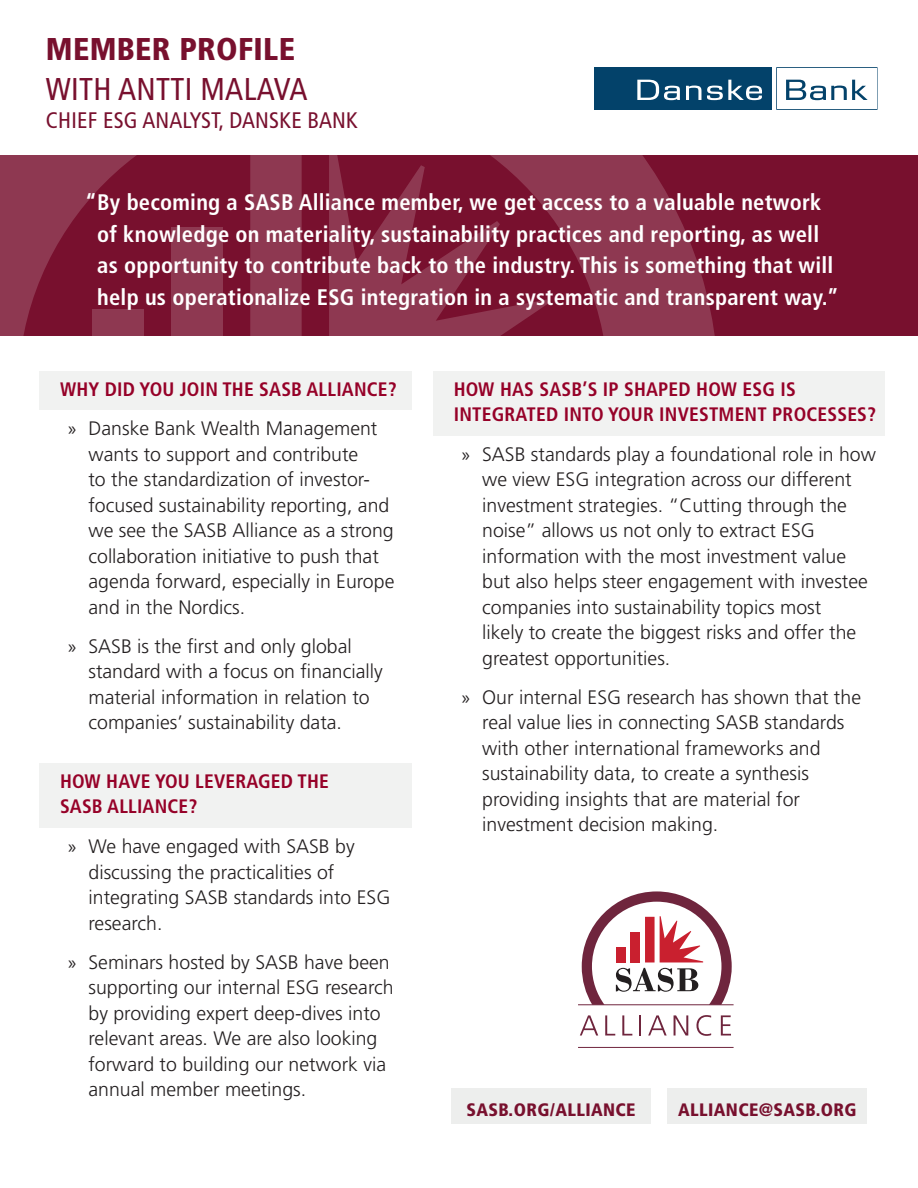
<style>
.page{position:relative;width:918px;height:1188px;background:#fff}
.page>*{position:absolute;margin:0;border:0;box-sizing:border-box;transform-origin:0 0}
.t1{font:condensed 31.5px "Frutiger LT Std";letter-spacing:.01em;color:#78102e}
.t2{font:900 condensed 31.5px "Frutiger LT Std";letter-spacing:.01em;color:#78102e}
.t3{font:700 condensed 22.5px/31.5px "Frutiger LT Std";letter-spacing:.01em;color:#fff}
.t4{font:condensed 22.5px "Frutiger LT Std";letter-spacing:.01em;color:#78102e}
.t5{font:300 19.5px/25.5px "Frutiger LT Std";color:#231f20}
.Subtitle{font:700 condensed 19.5px/25.5px "Frutiger LT Std";letter-spacing:.01em;color:#960128}
.t6{font:900 condensed 18px "Frutiger LT Std";letter-spacing:.02em;color:#78102e}
.s1{font-family:"Myriad Pro";font-weight:400}
</style>
<div class="page">
<div style="left:0;top:156px;width:918px;height:180px;background:#78102e"></div>
<svg style="left:0;top:155px;width:719px;height:181px;fill:#8e3851"></svg>
<div style="left:40px;top:371px;width:372px;height:39px;background:#f1f2f1"></div>
<div style="left:40px;top:763px;width:372px;height:65px;background:#f1f2f1"></div>
<div style="left:595px;top:67px;width:177px;height:43px;background:#03426a"></div>
<svg style="left:637px;top:80px;width:43px;height:20px"></svg>
<svg style="left:686px;top:86px;width:15px;height:14px"></svg>
<svg style="left:707px;top:80px;width:55px;height:20px"></svg>
<svg style="left:776px;top:67px;width:102px;height:43px"></svg>
<div style="left:451px;top:1088px;width:200px;height:36px;background:#edeeed"></div>
<div style="left:668px;top:1088px;width:199px;height:36px;background:#edeeed"></div>
<svg style="left:580px;top:1015px;width:18px;height:21px"></svg>
<svg style="left:605px;top:1015px;width:10px;height:21px"></svg>
<svg style="left:622px;top:1015px;width:10px;height:21px"></svg>
<hr style="left:639px;top:1015px;width:2px;height:21px;background:#6f253d">
<svg style="left:648px;top:1015px;width:19px;height:21px"></svg>
<svg style="left:674px;top:1015px;width:14px;height:21px"></svg>
<svg style="left:696px;top:1015px;width:15px;height:21px"></svg>
<svg style="left:721px;top:1015px;width:10px;height:21px"></svg>
<svg style="left:582px;top:891px;width:150px;height:113px"></svg>
<hr style="left:578px;top:1004px;width:156px;height:1px;background:#6f253d">
<hr style="left:578px;top:1047px;width:156px;height:1px;background:#6f253d">
<div style="left:433px;top:371px;width:452px;height:64px;background:#f1f2f1"></div>
<p class="t2" style="left:46px;top:30px;width:251px">MEMBER PROFILE</p>
<p class="t1" style="left:46px;top:71px;width:263px">WITH ANTTI MALAVA</p>
<p class="t4" style="left:46px;top:107px;width:314px">CHIEF ESG ANALYST, DANSKE BANK</p>
<p class="t3" style="left:97px;top:187px;width:743px;text-indent:-12px">“By becoming a SASB Alliance member, we get access to a valuable network of knowledge on materiality, sustainability practices and reporting, as well as opportunity to contribute back to the industry. This is something that will help us operationalize ESG integration in a systematic and transparent way.”</p>
<p class="Subtitle" style="left:60px;top:376px;width:338px">WHY DID YOU JOIN THE SASB ALLIANCE?</p>
<p class="t5" style="left:88px;top:416px;width:307px;text-indent:-20px"><span class="s1">»</span> Danske Bank Wealth Management wants to support and contribute<br>to the standardization of investor&shy;focused sustainability reporting, and we see the SASB Alliance as a strong collaboration initiative to push that agenda forward, especially in Europe and in the Nordics.</p>
<p class="t5" style="left:88px;top:634px;width:296px;text-indent:-20px"><span class="s1">»</span> SASB is the first and only global standard with a focus on financially material information in relation to companies’ sustainability data.</p>
<p class="Subtitle" style="left:60px;top:768px;width:271px">HOW HAVE YOU LEVERAGED THE<br>SASB ALLIANCE?</p>
<p class="t5" style="left:88px;top:834px;width:303px;text-indent:-20px"><span class="s1">»</span> We have engaged with SASB by discussing the practicalities of integrating SASB standards into ESG research.</p>
<p class="t5" style="left:88px;top:950px;width:307px;text-indent:-20px"><span class="s1">»</span> Seminars hosted by SASB have been supporting our internal ESG research by providing expert deep-dives into relevant areas. We are also looking forward to building our network via annual member meetings.</p>
<p class="Subtitle" style="left:454px;top:376px;width:424px">HOW HAS SASB’S IP SHAPED HOW ESG IS<br>INTEGRATED INTO YOUR INVESTMENT PROCESSES?</p>
<p class="t5" style="left:482px;top:442px;width:395px;text-indent:-20px"><span class="s1">»</span> SASB standards play a foundational role in how we view ESG integration across our different investment strategies. “Cutting through the noise” allows us not only to extract ESG information with the most investment value but also helps steer engagement with investee companies into sustainability topics most<br>likely to create the biggest risks and offer the greatest opportunities.</p>
<p class="t5" style="left:482px;top:685px;width:380px;text-indent:-20px"><span class="s1">»</span> Our internal ESG research has shown that the real value lies in connecting SASB standards with other international frameworks and sustainability data, to create a synthesis providing insights that are material for investment decision making.</p>
<p class="t6" style="left:466px;top:1099px;width:171px">SASB.ORG/ALLIANCE</p>
<p class="t6" style="left:678px;top:1099px;width:180px">ALLIANCE@SASB.ORG</p>
</div>
